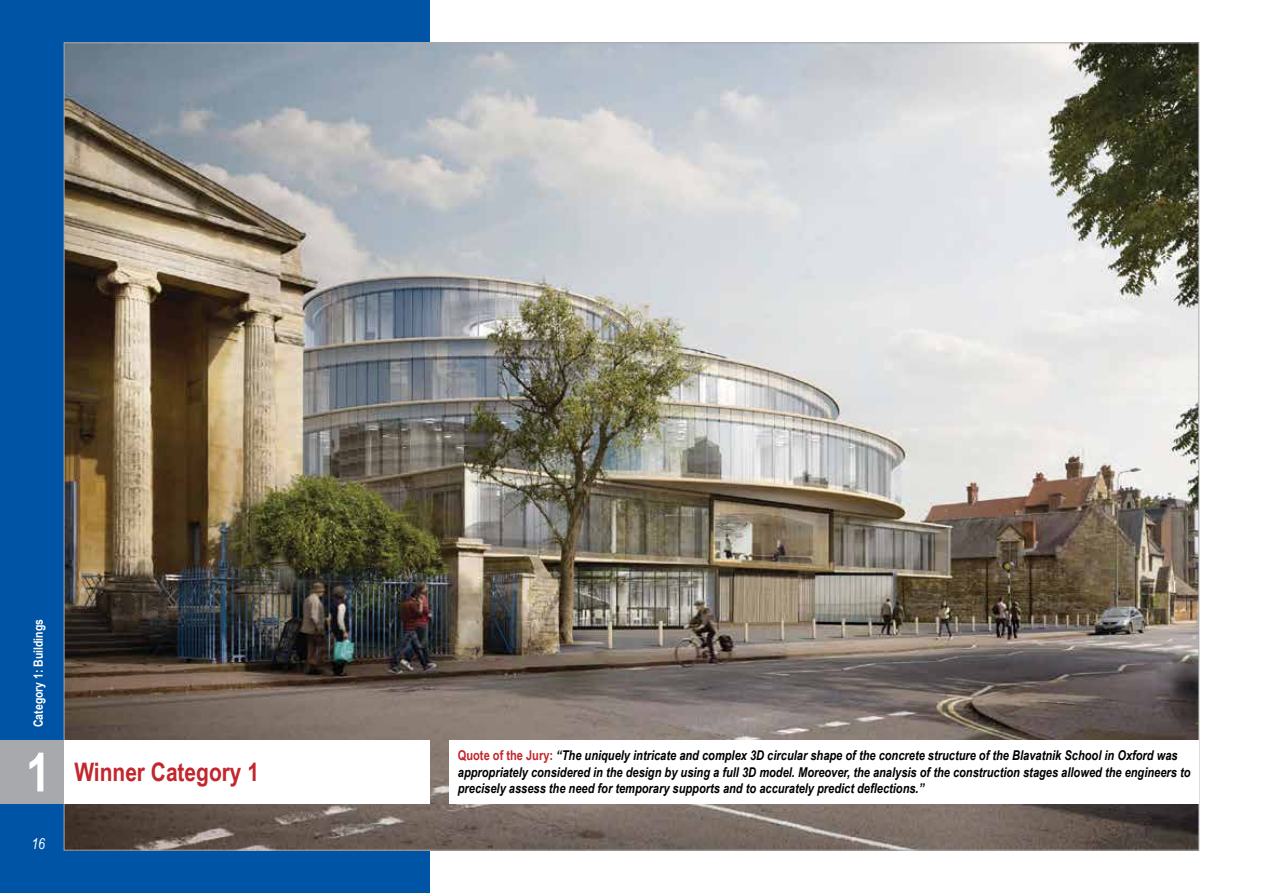
<style>
.page{position:relative;width:1263px;height:893px;background:#fff}
.page>*{position:absolute;margin:0;border:0;box-sizing:border-box;transform-origin:0 0}
.t1{font:700 54px "Arial Narrow";color:#fff}
.t2{font:700 25.5px "Arial Narrow";color:#c1272d}
.t3{font:italic 15px "Arial Narrow";color:#fff}
.t4{font:italic 700 13.5px/16.5px "Arial Narrow";color:#000}
.t5{font:700 12.75px "Arial Narrow";color:#fff}
.s1{font-style:normal;color:#c1272d}
</style>
<div class="page">
<div style="left:0;top:0;width:429px;height:893px;background:#0054a6"></div>
<img style="left:66px;top:45px;width:1131px;height:803px">
<div style="left:0;top:740px;width:429px;height:64px;background:#fff"></div>
<div style="left:0;top:740px;width:64px;height:64px;background:#a7a9ac"></div>
<div style="left:449px;top:740px;width:750px;height:64px;background:#fff"></div>
<p class="t5" style="left:29px;top:727px;width:110px;rotate:-90deg">Category 1: Buildings</p>
<h1 class="t1" style="left:26px;top:732px;width:26px">1</h1>
<p class="t4" style="left:458px;top:746px;width:734px"><span class="s1">Quote of the Jury:</span> “The uniquely intricate and complex 3D circular shape of the concrete structure of the Blavatnik School in Oxford was appropriately considered in the design by using a full 3D model. Moreover, the analysis of the construction stages allowed the engineers to precisely assess the need for temporary supports and to accurately predict deflections.”</p>
<h2 class="t2" style="left:74px;top:753px;width:186px">Winner Category 1</h2>
<p class="t3" style="left:31px;top:834px;width:15px">16</p>
</div>
